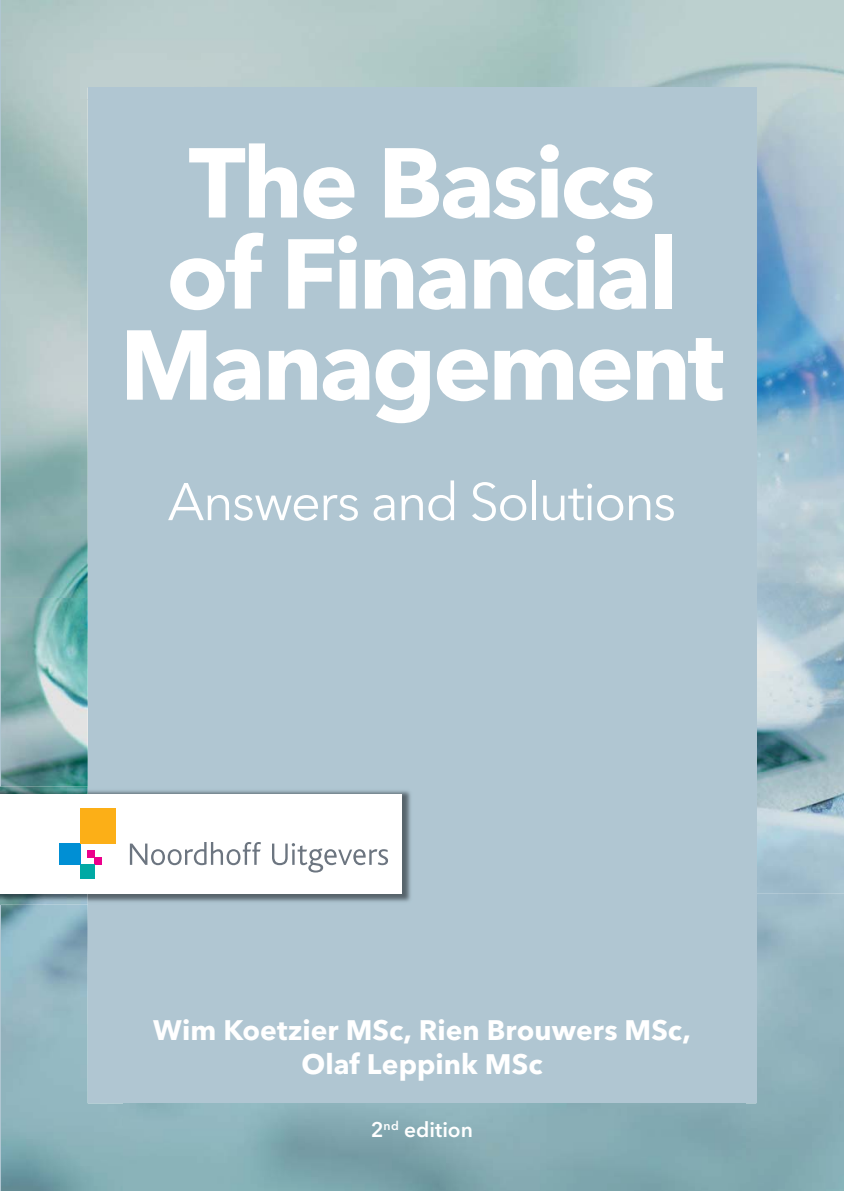
<style>
.page{position:relative;width:844px;height:1191px;background:#fff}
.page>*{position:absolute;margin:0;border:0;box-sizing:border-box;transform-origin:0 0}
.t1{font:700 98px/91px "Avenir Next LT Pro";letter-spacing:-.035em;color:#fff;text-align:center}
.t2{font:52.5px "Avenir Next LT Pro";letter-spacing:-.035em;color:#fff}
.t3{font:700 28px/33.6px "Avenir Next LT Pro";color:#fff;text-align:center}
.t4{font:600 21px "Avenir Next LT Pro";color:#fff}
</style>
<div class="page">
<img style="left:0;top:598px;width:843px;height:295px">
<img style="left:0;top:904px;width:123px;height:287px">
<img style="left:745px;top:893px;width:98px;height:298px">
<img style="left:123px;top:1103px;width:622px;height:88px">
<img style="left:0;top:99px;width:88px;height:499px">
<img style="left:756px;top:99px;width:87px;height:499px">
<div style="left:88px;top:88px;width:668px;height:1015px;background:#b0c6d2"></div>
<img style="left:1px;top:786px;width:410px;height:118px">
<div style="left:0;top:794px;width:402px;height:99px;background:#fff"></div>
<div style="left:94px;top:857px;width:7px;height:8px;background:#ec008c"></div>
<div style="left:87px;top:850px;width:7px;height:7px;background:#ec008c"></div>
<div style="left:80px;top:865px;width:14px;height:14px;background:#00a9a4"></div>
<div style="left:59px;top:843px;width:21px;height:22px;background:#008fd4"></div>
<div style="left:80px;top:808px;width:36px;height:35px;background:#fcaf17"></div>
<svg style="left:130px;top:842px;width:131px;height:23px"></svg>
<svg style="left:272px;top:843px;width:116px;height:29px"></svg>
<h1 class="t1" style="left:120px;top:138px;width:606px">The Basics<br>of Financial<br>Management</h1>
<h2 class="t2" style="left:167px;top:480px;width:510px">Answers and Solutions</h2>
<p class="t3" style="left:153px;top:1013px;width:539px">Wim Koetzier MSc, Rien Brouwers MSc,<br>Olaf Leppink MSc</p>
<p class="t4" style="left:371px;top:1121px;width:103px">2<sup>nd</sup> edition</p>
</div>
